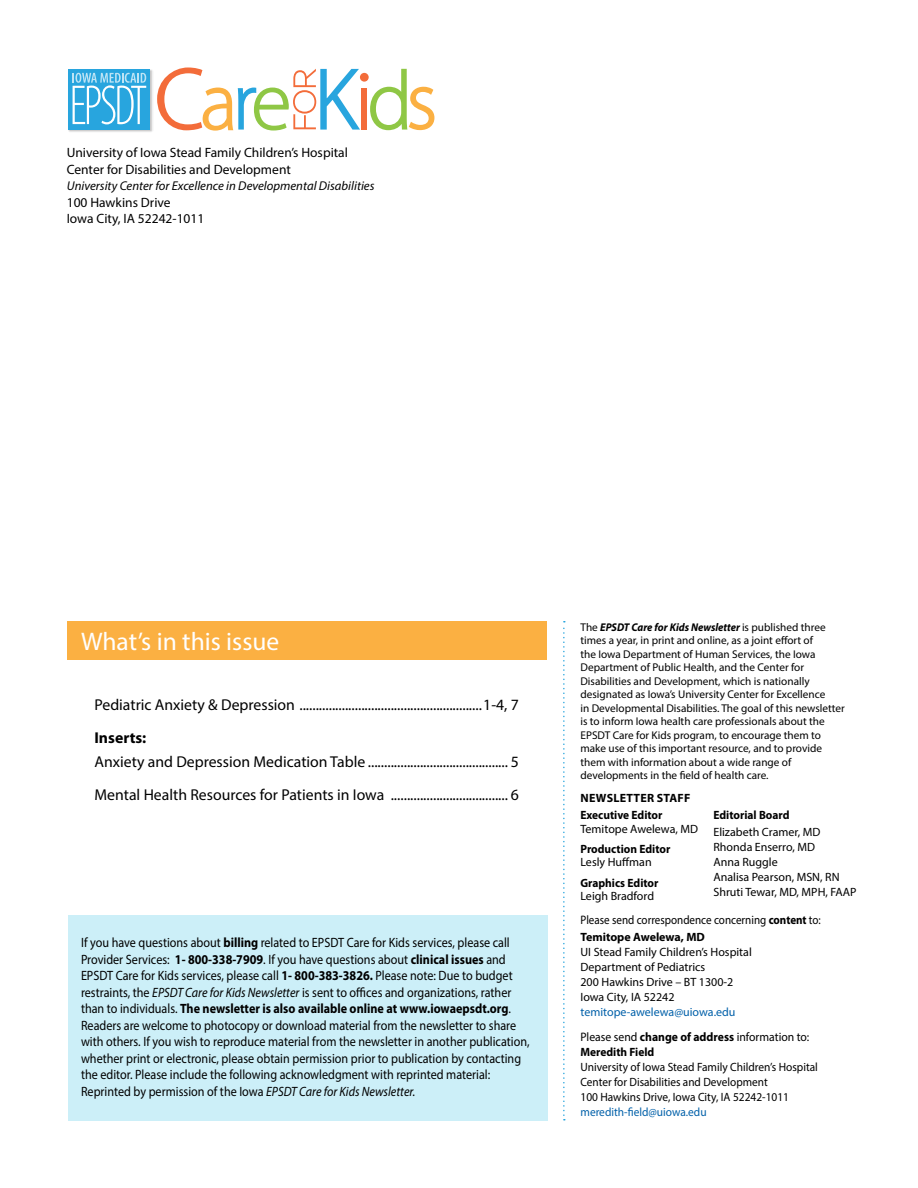
<style>
.page{position:relative;width:918px;height:1188px;background:#fff}
.page>*{position:absolute;margin:0;border:0;box-sizing:border-box;transform-origin:0 0}
.t1{font:25.5px "Myriad Pro";color:#fff}
.In_this_Issue_text{font:15.75px "Myriad Pro";color:#000}
.Body_Text_Italic_ind{font:700 15.75px "Myriad Pro";color:#000}
.t2{font:13.5px/16.5px "Myriad Pro";color:#000;scale:.9 1}
.t3{font:13.5px "Myriad Pro";color:#000}
.t4{font:italic 12.75px "Myriad Pro";color:#000}
.Body_Text_Italic_ind-2{font:12.3px "Myriad Pro";color:#000;scale:.9 1}
.Body_Text_Italic_ind-3{font:12.3px "Myriad Pro";color:#000;scale:.95 1}
.Body_Text_Italic_ind-4{font:12px/13.5px "Myriad Pro";color:#000}
.Body_text{font:12px "Myriad Pro";color:#000}
.Body_Text_Italic_ind-5{font:700 12px/13.5px "Myriad Pro";color:#000;scale:.95 1}
.Body_Text_Italic_ind-6{font:12px "Myriad Pro";color:#000;scale:.95 1}
.Body_Text_Italic_ind-7{font:12px "Myriad Pro";color:#000;scale:.94 1}
.Body_text-2{font:12px "Myriad Pro";color:#0060a9}
.Body_Text_Italic_ind-8{font:12px "Myriad Pro";color:#0060a9;scale:.95 1}
.Body_Text_Italic_ind-9{font:700 12px "Myriad Pro";color:#000}
.Body_Text_Italic_ind-10{font:700 12px "Myriad Pro";letter-spacing:.02em;color:#000}
.Body_Text-H{font:12px "Myriad Pro";color:#000}
.t5{font:11.25px/13.5px "Myriad Pro";color:#000}
.s1{font-weight:700}
.s2{font-style:italic}
.s3{font-weight:700;font-style:italic}
.s4{font-weight:400}
</style>
<div class="page">
<div style="left:68px;top:915px;width:479px;height:205px;background:#cceff8"></div>
<svg style="left:563px;top:621px;width:2px;height:499px"></svg>
<div style="left:68px;top:621px;width:479px;height:39px;background:#fbb042"></div>
<svg style="left:370px;top:69px;width:64px;height:61px"></svg>
<svg style="left:157px;top:68px;width:203px;height:63px"></svg>
<div style="left:361px;top:88px;width:6px;height:42px;background:#f36c3a"></div>
<div style="left:360px;top:73px;width:9px;height:9px;background:#f36c3a;border-radius:50%"></div>
<img style="left:68px;top:69px;width:85px;height:63px">
<div style="left:68px;top:69px;width:82px;height:61px;background:#28a5de"></div>
<svg style="left:73px;top:73px;width:73px;height:51px"></svg>
<p class="t3" style="left:67px;top:144px;width:283px">University of Iowa Stead Family Children’s Hospital</p>
<p class="t3" style="left:67px;top:161px;width:226px">Center for Disabilities and Development</p>
<p class="t4" style="left:67px;top:178px;width:309px">University Center for Excellence in Developmental Disabilities</p>
<p class="t3" style="left:67px;top:194px;width:105px">100 Hawkins Drive</p>
<p class="t3" style="left:67px;top:210px;width:139px">Iowa City, IA 52242-1011</p>
<p class="t1" style="left:81px;top:625px;width:200px">What’s in this issue</p>
<p class="In_this_Issue_text" style="left:94px;top:695px;width:426px">Pediatric Anxiety &amp; Depression ........................................................1-4, 7</p>
<p class="Body_Text_Italic_ind" style="left:94px;top:729px;width:53px">Inserts:</p>
<p class="In_this_Issue_text" style="left:94px;top:752px;width:426px">Anxiety and Depression Medication Table ........................................... 5</p>
<p class="In_this_Issue_text" style="left:94px;top:785px;width:426px">Mental Health Resources for Patients in Iowa .................................... 6</p>
<p class="t2" style="left:81px;top:934px;width:500px">If you have questions about <span class="s1">billing</span> related to EPSDT Care for Kids services, please call Provider Services: <span class="s1">1- 800-338-7909</span>. If you have questions about <span class="s1">clinical issues</span> and EPSDT Care for Kids services, please call <span class="s1">1- 800-383-3826.</span> Please note: Due to budget restraints, the <span class="s2">EPSDT Care for Kids Newsletter</span> is sent to offices and organizations, rather than to individuals. <span class="s1">The newsletter is also available online at www.iowaepsdt.org</span>.<br>Readers are welcome to photocopy or download material from the newsletter to share with others. If you wish to reproduce material from the newsletter in another publication, whether print or electronic, please obtain permission prior to publication by contacting the editor. Please include the following acknowledgment with reprinted material:<br>Reprinted by permission of the Iowa <span class="s2">EPSDT Care for Kids Newsletter.</span></p>
<p class="t5" style="left:580px;top:620px;width:266px">The <span class="s3">EPSDT Care for Kids Newsletter</span> is published three times a year, in print and online, as a joint effort of<br>the Iowa Department of Human Services, the Iowa Department of Public Health, and the Center for Disabilities and Development, which is nationally designated as Iowa’s University Center for Excellence<br>in Developmental Disabilities. The goal of this newsletter is to inform Iowa health care professionals about the EPSDT Care for Kids program, to encourage them to make use of this important resource, and to provide them with information about a wide range of developments in the field of health care.</p>
<p class="Body_Text_Italic_ind-10" style="left:581px;top:791px;width:111px">NEWSLETTER STAFF</p>
<p class="Body_Text_Italic_ind-5" style="left:713px;top:808px;width:82px">Editorial Board</p>
<p class="Body_Text_Italic_ind-4" style="left:713px;top:825px;width:109px">Elizabeth Cramer, MD</p>
<p class="Body_Text_Italic_ind-4" style="left:713px;top:840px;width:103px">Rhonda Enserro, MD</p>
<p class="Body_Text-H" style="left:713px;top:855px;width:66px">Anna Ruggle</p>
<p class="Body_Text_Italic_ind-4" style="left:713px;top:870px;width:128px">Analisa Pearson, MSN, RN</p>
<p class="Body_Text_Italic_ind-4" style="left:713px;top:885px;width:145px">Shruti Tewar, MD, MPH, FAAP</p>
<p class="Body_Text_Italic_ind-4" style="left:580px;top:808px;width:119px"><span class="s1">Executive Editor<br></span>Temitope Awelewa, MD</p>
<p class="Body_Text_Italic_ind-5" style="left:580px;top:842px;width:96px">Production Editor<br><span class="s4">Lesly Huffman</span></p>
<p class="Body_Text_Italic_ind-5" style="left:580px;top:876px;width:84px">Graphics Editor<br><span class="s4">Leigh Bradford</span></p>
<p class="Body_Text_Italic_ind-2" style="left:580px;top:913px;width:268px">Please send correspondence concerning <span class="s1">content</span> to:</p>
<p class="Body_Text_Italic_ind-9" style="left:580px;top:930px;width:126px">Temitope Awelewa, MD</p>
<p class="Body_text" style="left:580px;top:945px;width:173px">UI Stead Family Children’s Hospital</p>
<p class="Body_text" style="left:580px;top:960px;width:126px">Department of Pediatrics</p>
<p class="Body_text" style="left:580px;top:975px;width:154px">200 Hawkins Drive – BT 1300-2</p>
<p class="Body_text" style="left:580px;top:990px;width:96px">Iowa City, IA 52242</p>
<p class="Body_text-2" style="left:580px;top:1005px;width:157px">temitope-awelewa@uiowa.edu</p>
<p class="Body_Text_Italic_ind-3" style="left:580px;top:1030px;width:242px">Please send <span class="s1">change of address</span> information to:</p>
<p class="Body_Text_Italic_ind-5" style="left:580px;top:1046px;width:79px">Meredith Field</p>
<p class="Body_Text_Italic_ind-6" style="left:580px;top:1060px;width:252px">University of Iowa Stead Family Children’s Hospital</p>
<p class="Body_Text_Italic_ind-7" style="left:580px;top:1075px;width:201px">Center for Disabilities and Development</p>
<p class="Body_Text_Italic_ind-6" style="left:580px;top:1090px;width:221px">100 Hawkins Drive, Iowa City, IA 52242-1011</p>
<p class="Body_Text_Italic_ind-8" style="left:580px;top:1105px;width:134px">meredith-field@uiowa.edu</p>
</div>
